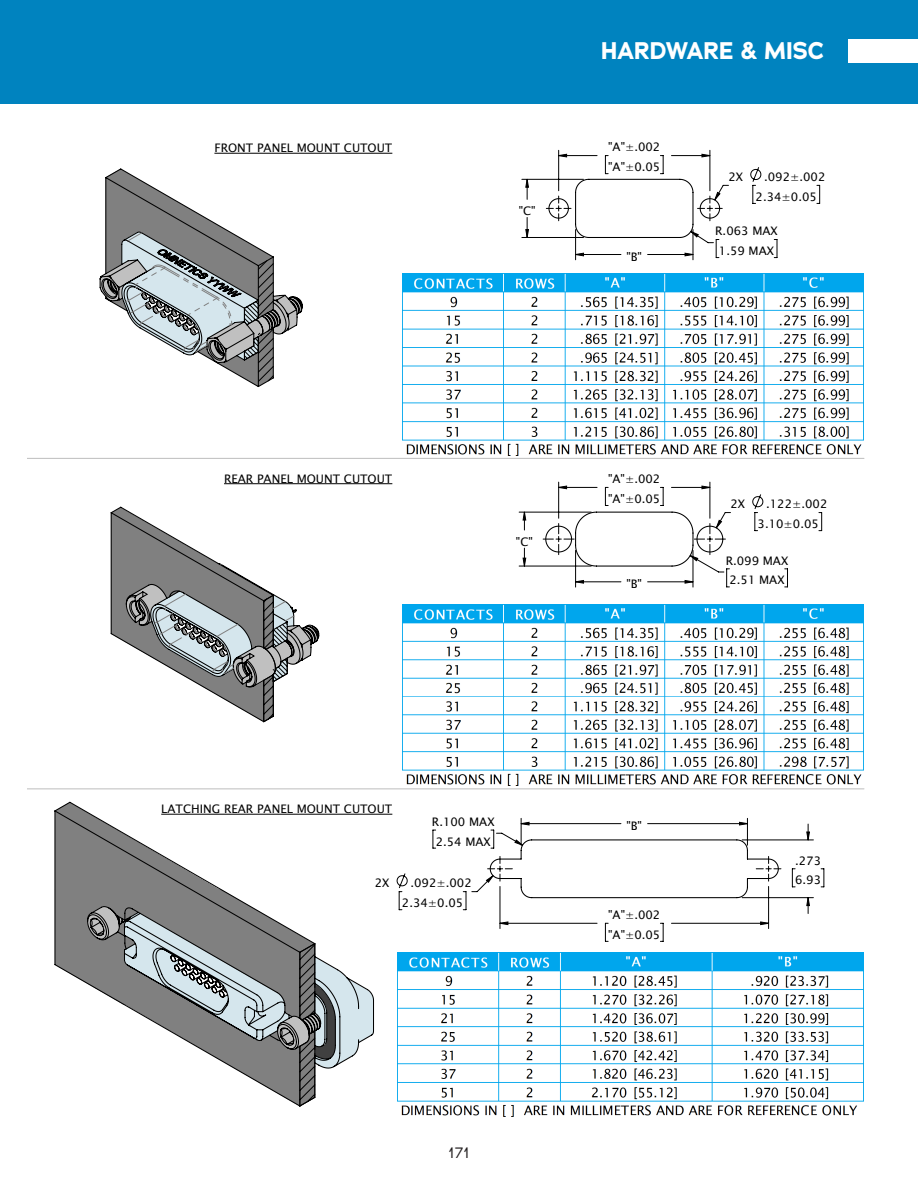
<style>
.page{position:relative;width:918px;height:1188px;background:#fff}
.page>*{position:absolute;margin:0;border:0;box-sizing:border-box;transform-origin:0 0}
.t1{font:700 24px "Adrianna";letter-spacing:-.015em;color:#fff}
.t2{font:15px "Adrianna";color:#231f20}
.t3{font:11.7px/20px "Lucida Sans Unicode";color:#000}
</style>
<div class="page">
<div style="left:0;top:0;width:918px;height:104px;background:#0083bf"></div>
<div style="left:848px;top:40px;width:70px;height:23px;background:#fff"></div>
<img style="left:825px;top:274px;width:39px;height:181px">
<img style="left:825px;top:605px;width:39px;height:180px">
<img style="left:398px;top:953px;width:466px;height:164px">
<hr style="left:27px;top:458px;width:837px;height:1px;background:#c0c0c0">
<hr style="left:27px;top:788px;width:837px;height:1px;background:#c0c0c0">
<svg style="left:396px;top:877px;width:2px;height:8px"></svg>
<hr style="left:214px;top:153px;width:178px;height:1px;background:#000">
<hr style="left:224px;top:483px;width:168px;height:1px;background:#000">
<hr style="left:161px;top:814px;width:231px;height:1px;background:#000">
<svg style="left:398px;top:150px;width:427px;height:792px"></svg>
<svg style="left:487px;top:154px;width:322px;height:771px"></svg>
<svg style="left:99px;top:168px;width:204px;height:159px"></svg>
<svg style="left:127px;top:232px;width:16px;height:10px"></svg>
<svg style="left:110px;top:506px;width:210px;height:159px"></svg>
<svg style="left:125px;top:257px;width:170px;height:466px"></svg>
<svg style="left:546px;top:178px;width:176px;height:61px"></svg>
<svg style="left:543px;top:511px;width:182px;height:56px"></svg>
<svg style="left:54px;top:801px;width:321px;height:306px"></svg>
<svg style="left:488px;top:839px;width:293px;height:60px"></svg>
<p class="t3" style="left:214px;top:138px;width:179px">FRONT PANEL MOUNT CUTOUT</p>
<p class="t3" style="left:224px;top:468px;width:170px">REAR PANEL MOUNT CUTOUT</p>
<p class="t3" style="left:519px;top:201px;width:18px">"C"</p>
<p class="t1" style="left:601px;top:35px;width:224px">HARDWARE &amp; MISC</p>
<p class="t3" style="left:608px;top:137px;width:54px">"A"±.002 "A"±0.05</p>
<p class="t3" style="left:627px;top:247px;width:17px">"B"</p>
<p class="t3" style="left:728px;top:167px;width:16px">2X</p>
<p class="t3" style="left:756px;top:167px;width:71px;text-indent:9px">.092±.002<br>2.34±0.05</p>
<p class="t3" style="left:715px;top:221px;width:64px;text-align:center">R.063 MAX<br>1.59 MAX</p>
<p class="t3" style="left:516px;top:532px;width:18px">"C"</p>
<p class="t3" style="left:608px;top:469px;width:54px">"A"±.002 "A"±0.05</p>
<p class="t3" style="left:627px;top:574px;width:17px">"B"</p>
<p class="t3" style="left:730px;top:494px;width:16px">2X</p>
<p class="t3" style="left:758px;top:494px;width:71px;text-indent:9px">.122±.002<br>3.10±0.05</p>
<p class="t3" style="left:726px;top:550px;width:64px;text-align:center">R.099 MAX<br>2.51 MAX</p>
<p class="t3" style="left:161px;top:799px;width:233px">LATCHING REAR PANEL MOUNT CUTOUT</p>
<p class="t3" style="left:432px;top:812px;width:64px;text-align:center">R.100 MAX<br>2.54 MAX</p>
<p class="t3" style="left:627px;top:816px;width:17px">"B"</p>
<p class="t3" style="left:795px;top:850px;width:27px">.273</p>
<p class="t3" style="left:375px;top:873px;width:16px">2X</p>
<p class="t3" style="left:411px;top:873px;width:63px">.092±.002</p>
<p class="t3" style="left:795px;top:870px;width:27px">6.93</p>
<p class="t3" style="left:402px;top:893px;width:63px">2.34±0.05</p>
<p class="t2" style="left:448px;top:1143px;width:23px">171</p>
<p class="t3" style="left:608px;top:905px;width:54px">"A"±.002 "A"±0.05</p>
</div>
